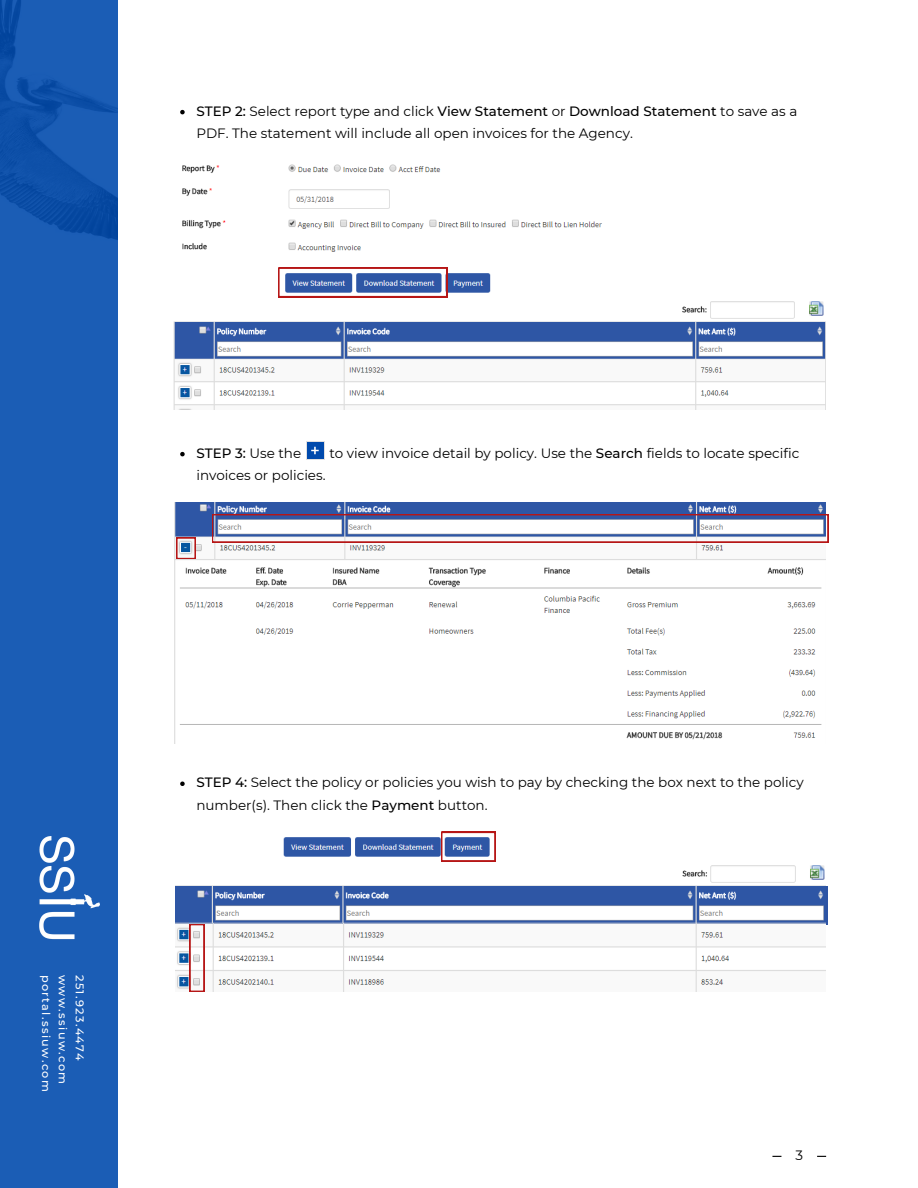
<style>
.page{position:relative;width:918px;height:1188px;background:#fff}
.page>*{position:absolute;margin:0;border:0;box-sizing:border-box;transform-origin:0 0}
.t1{font:13.5px/22.5px "Montserrat";color:#000}
.t2{font:500 13.5px "Montserrat";color:#000}
.t3{font:500 11.25px/16.8px "Montserrat";letter-spacing:.12em;color:#fff}
.s1{font-weight:500}
.s2{font-weight:400}
</style>
<div class="page">
<svg style="left:0;top:0;width:117px;height:1188px;background:#195bb3"></svg>
<img style="left:25px;top:837px;width:74px;height:106px">
<svg style="left:180px;top:110px;width:5px;height:4px"></svg>
<svg style="left:180px;top:452px;width:5px;height:4px"></svg>
<svg style="left:180px;top:782px;width:5px;height:4px"></svg>
<img style="left:173px;top:164px;width:653px;height:246px">
<svg style="left:278px;top:268px;width:169px;height:29px"></svg>
<div style="left:306px;top:441px;width:18px;height:19px;background:#004aad"></div>
<svg style="left:311px;top:447px;width:8px;height:7px"></svg>
<img style="left:174px;top:502px;width:652px;height:241px">
<svg style="left:176px;top:538px;width:20px;height:21px"></svg>
<svg style="left:212px;top:514px;width:616px;height:28px"></svg>
<img style="left:175px;top:832px;width:651px;height:160px">
<svg style="left:441px;top:832px;width:54px;height:29px"></svg>
<svg style="left:190px;top:924px;width:14px;height:68px"></svg>
<p class="t1" style="left:196px;top:99px;width:603px"><span class="s1">STEP 2:</span> Select report type and click <span class="s1">View Statement</span> or <span class="s1">Download Statement</span> to save as a<br>PDF. The statement will include all open invoices for the Agency.</p>
<p class="t2" style="left:196px;top:444px;width:106px">STEP 3: <span class="s2">Use the</span></p>
<p class="t1" style="left:329px;top:441px;width:471px">to view invoice detail by policy. Use the <span class="s1">Search</span> fields to locate specific</p>
<p class="t1" style="left:196px;top:464px;width:131px">invoices or policies.</p>
<p class="t3" style="left:88px;top:975px;width:118px;rotate:90deg">251.923.4474 www.ssiuw.com portal.ssiuw.com</p>
<p class="t1" style="left:196px;top:771px;width:609px"><span class="s1">STEP 4:</span> Select the policy or policies you wish to pay by checking the box next to the policy number(s). Then click the <span class="s1">Payment</span> button.</p>
<p class="t1" style="left:796px;top:1144px;width:9px">3</p>
</div>
